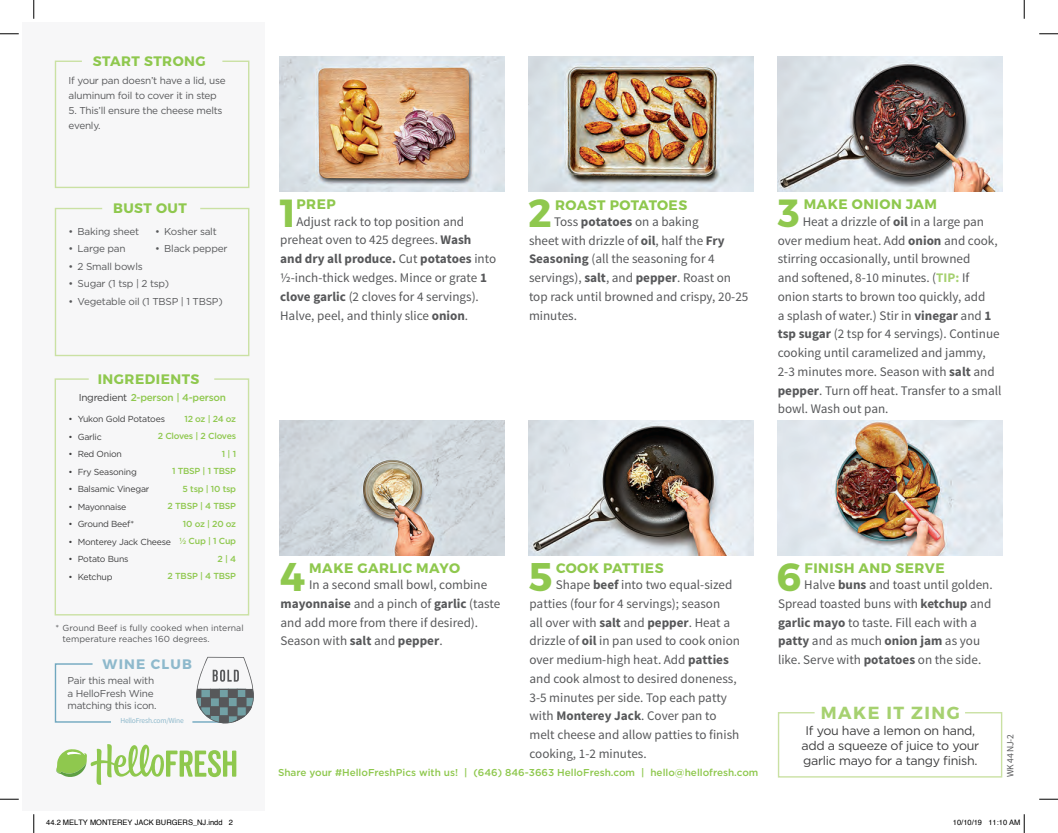
<style>
.page{position:relative;width:1058px;height:833px;background:#fff}
.page>*{position:absolute;margin:0;border:0;box-sizing:border-box;transform-origin:0 0}
.t1{font:700 40px "Montserrat";color:#8fc84e}
.t2{font:700 39.88px "Montserrat";color:#8fc84e}
.t3{font:700 39.25px "Montserrat";color:#8fc84e}
.t4{font:700 39.12px "Montserrat";color:#8fc84e}
.t5{font:700 17.5px "Montserrat";letter-spacing:.085em;color:#a6d170}
.t6{font:700 13.75px "Montserrat";letter-spacing:.035em;color:#8fc84e}
.t7{font:700 13.75px "Montserrat";letter-spacing:.085em;color:#8eb9cc}
.t8{font:13.12px/18.8px "Source Sans Pro";color:#57585a}
.t9{font:12.5px/15px "Gotham";letter-spacing:-.025em;color:#3e3e3f;text-align:center}
.t10{font:10px/12.5px "Gotham";letter-spacing:-.025em;color:#57585a}
.t11{font:500 10px "Gotham";color:#8fc84e}
.t12{font:500 10px "Gotham";letter-spacing:-.025em;color:#8fc84e}
.t13{font:9.62px "Source Sans Pro";color:#57585a}
.t14{font:8.75px "Gotham";letter-spacing:-.025em;color:#3e3e3f}
.t15{font:500 8.75px/17.5px "Gotham";letter-spacing:-.025em;color:#8fc84e;text-align:right}
.t16{font:8.75px/10.5px "Gotham";color:#57585a}
.t17{font:7.5px "Helvetica";color:#000}
.t18{font:7.5px "Source Sans Pro";letter-spacing:-.025em;color:#8eb9cc}
.s1{font-weight:700}
.s2{font-weight:700;color:#a6d170}
.s3{font-weight:400;color:#3e3e3f}
</style>
<div class="page">
<div style="left:23px;top:23px;width:241px;height:787px;background:#f7f7f8"></div>
<svg style="left:54px;top:207px;width:196px;height:150px"></svg>
<svg style="left:54px;top:60px;width:196px;height:128px"></svg>
<svg style="left:54px;top:663px;width:57px;height:60px"></svg>
<hr style="left:193px;top:721px;width:35px;height:1px;background:#70a7bf">
<svg style="left:56px;top:744px;width:180px;height:40px"></svg>
<svg style="left:54px;top:378px;width:196px;height:238px"></svg>
<svg style="left:777px;top:712px;width:226px;height:66px"></svg>
<svg style="left:196px;top:656px;width:58px;height:68px"></svg>
<svg style="left:0;top:33px;width:19px;height:2px"></svg>
<svg style="left:1039px;top:33px;width:19px;height:2px"></svg>
<svg style="left:0;top:798px;width:19px;height:2px"></svg>
<svg style="left:1039px;top:798px;width:19px;height:2px"></svg>
<svg style="left:33px;top:0;width:2px;height:19px"></svg>
<svg style="left:33px;top:814px;width:2px;height:19px"></svg>
<svg style="left:1023px;top:0;width:2px;height:19px"></svg>
<svg style="left:1023px;top:814px;width:2px;height:19px"></svg>
<img style="left:529px;top:420px;width:225px;height:135px">
<img style="left:280px;top:420px;width:225px;height:135px">
<img style="left:777px;top:420px;width:225px;height:135px">
<img style="left:280px;top:56px;width:225px;height:135px">
<img style="left:529px;top:56px;width:225px;height:135px">
<img style="left:777px;top:56px;width:225px;height:135px">
<p class="t6" style="left:93px;top:52px;width:114px">START STRONG</p>
<p class="t10" style="left:69px;top:72px;width:159px;line-height:15px">If your pan doesn’t have a lid, use aluminum foil to cover it in step</p>
<p class="t10" style="left:69px;top:102px;width:155px;line-height:15px">5. This’ll ensure the cheese melts evenly.</p>
<h3 class="t4" style="left:280px;top:189px;width:18px">1</h3>
<h3 class="t3" style="left:528px;top:189px;width:25px">2</h3>
<h3 class="t3" style="left:778px;top:189px;width:23px">3</h3>
<p class="t6" style="left:113px;top:199px;width:75px">BUST OUT</p>
<p class="t6" style="left:555px;top:197px;width:133px">ROAST POTATOES</p>
<p class="t6" style="left:803px;top:196px;width:135px">MAKE ONION JAM</p>
<p class="t6" style="left:296px;top:196px;width:41px">PREP</p>
<p class="t8" style="left:280px;top:212px;width:217px;text-indent:16px">Adjust rack to top position and preheat oven to 425 degrees. <span class="s1">Wash and dry all produce.</span> Cut <span class="s1">potatoes</span> into ½-inch-thick wedges. Mince or grate <span class="s1">1 clove garlic</span> (2 cloves for 4 servings).<br>Halve, peel, and thinly slice <span class="s1">onion</span>.</p>
<p class="t8" style="left:529px;top:212px;width:221px;text-indent:25px">Toss <span class="s1">potatoes</span> on a baking<br>sheet with drizzle of <span class="s1">oil</span>, half the <span class="s1">Fry<br>Seasoning</span> (all the seasoning for 4 servings), <span class="s1">salt</span>, and <span class="s1">pepper</span>. Roast on top rack until browned and crispy, 20-25 minutes.</p>
<p class="t8" style="left:777px;top:212px;width:225px;text-indent:25px">Heat a drizzle of <span class="s1">oil</span> in a large pan over medium heat. Add <span class="s1">onion</span> and cook, stirring occasionally, until browned<br>and softened, 8-10 minutes. (<span class="s2">TIP:</span> If onion starts to brown too quickly, add<br>a splash of water.) Stir in <span class="s1">vinegar</span> and <span class="s1">1 tsp sugar</span> (2 tsp for 4 servings). Continue cooking until caramelized and jammy, 2-3 minutes more. Season with <span class="s1">salt</span> and <span class="s1">pepper</span>. Turn off heat. Transfer to a small bowl. Wash out pan.</p>
<p class="t10" style="left:69px;top:225px;width:72px">• Baking sheet</p>
<p class="t10" style="left:69px;top:242px;width:58px">• Large pan</p>
<p class="t10" style="left:69px;top:260px;width:76px">• 2 Small bowls</p>
<p class="t10" style="left:69px;top:277px;width:102px">• Sugar (1 tsp | 2 tsp)</p>
<p class="t10" style="left:69px;top:295px;width:155px">• Vegetable oil (1 TBSP | 1 TBSP)</p>
<p class="t10" style="left:155px;top:225px;width:63px">• Kosher salt</p>
<p class="t10" style="left:155px;top:242px;width:74px">• Black pepper</p>
<p class="t6" style="left:98px;top:370px;width:103px">INGREDIENTS</p>
<p class="t12" style="left:79px;top:390px;width:149px"><span class="s3">Ingredient</span> 2-person | 4-person</p>
<p class="t15" style="left:158px;top:409px;width:80px">12 oz | 24 oz<br>2 Cloves | 2 Cloves<br>1 | 1<br>1 TBSP | 1 TBSP<br>5 tsp | 10 tsp<br>2 TBSP | 4 TBSP<br>10 oz | 20 oz<br>½ Cup | 1 Cup<br>2 | 4<br>2 TBSP | 4 TBSP</p>
<p class="t14" style="left:69px;top:414px;width:98px">• Yukon Gold Potatoes</p>
<p class="t14" style="left:69px;top:431px;width:35px">• Garlic</p>
<p class="t14" style="left:69px;top:449px;width:55px">• Red Onion</p>
<p class="t14" style="left:69px;top:466px;width:70px">• Fry Seasoning</p>
<p class="t14" style="left:69px;top:484px;width:82px">• Balsamic Vinegar</p>
<p class="t14" style="left:69px;top:501px;width:59px">• Mayonnaise</p>
<p class="t14" style="left:69px;top:519px;width:67px">• Ground Beef*</p>
<p class="t14" style="left:69px;top:536px;width:104px">• Monterey Jack Cheese</p>
<p class="t14" style="left:69px;top:554px;width:61px">• Potato Buns</p>
<p class="t14" style="left:69px;top:571px;width:45px">• Ketchup</p>
<h1 class="t1" style="left:280px;top:552px;width:27px">4</h1>
<h2 class="t2" style="left:529px;top:552px;width:25px">5</h2>
<h3 class="t3" style="left:776px;top:552px;width:26px">6</h3>
<p class="t6" style="left:309px;top:559px;width:152px">MAKE GARLIC MAYO</p>
<p class="t6" style="left:556px;top:559px;width:109px">COOK PATTIES</p>
<p class="t6" style="left:804px;top:559px;width:142px">FINISH AND SERVE</p>
<p class="t8" style="left:280px;top:575px;width:221px;text-indent:29px">In a second small bowl, combine <span class="s1">mayonnaise</span> and a pinch of <span class="s1">garlic</span> (taste and add more from there if desired).<br>Season with <span class="s1">salt</span> and <span class="s1">pepper</span>.</p>
<p class="t8" style="left:529px;top:575px;width:212px;text-indent:26px">Shape <span class="s1">beef</span> into two equal-sized patties (four for 4 servings); season<br>all over with <span class="s1">salt</span> and <span class="s1">pepper</span>. Heat a drizzle of <span class="s1">oil</span> in pan used to cook onion over medium-high heat. Add <span class="s1">patties </span>and cook almost to desired doneness, 3-5 minutes per side. Top each patty with <span class="s1">Monterey Jack</span>. Cover pan to melt cheese and allow patties to finish cooking, 1-2 minutes.</p>
<p class="t8" style="left:778px;top:575px;width:216px;text-indent:26px">Halve <span class="s1">buns</span> and toast until golden.<br>Spread toasted buns with <span class="s1">ketchup</span> and <span class="s1">garlic mayo</span> to taste. Fill each with a <span class="s1">patty</span> and as much <span class="s1">onion jam</span> as you like. Serve with <span class="s1">potatoes</span> on the side.</p>
<p class="t16" style="left:62px;top:623px;width:183px;text-indent:-7px">* Ground Beef is fully cooked when internal temperature reaches 160 degrees.</p>
<p class="t7" style="left:103px;top:655px;width:91px">WINE CLUB</p>
<p class="t10" style="left:68px;top:674px;width:91px">Pair this meal with a HelloFresh Wine matching this icon.</p>
<p class="t18" style="left:120px;top:716px;width:65px">HelloFresh.com/Wine</p>
<h3 class="t5" style="left:820px;top:701px;width:140px">MAKE IT ZING</h3>
<p class="t9" style="left:801px;top:723px;width:179px">If you have a lemon on hand, add a squeeze of juice to your garlic mayo for a tangy finish.</p>
<p class="t13" style="left:1004px;top:776px;width:44px;rotate:-90deg">WK 44 NJ-2</p>
<p class="t11" style="left:278px;top:766px;width:482px">Share your #HelloFreshPics with us! | (646) 846-3663 HelloFresh.com | hello@hellofresh.com</p>
<p class="t17" style="left:46px;top:817px;width:188px">44.2 MELTY MONTEREY JACK BURGERS_NJ.indd 2</p>
<p class="t17" style="left:953px;top:817px;width:69px">10/10/19 11:10 AM</p>
</div>
